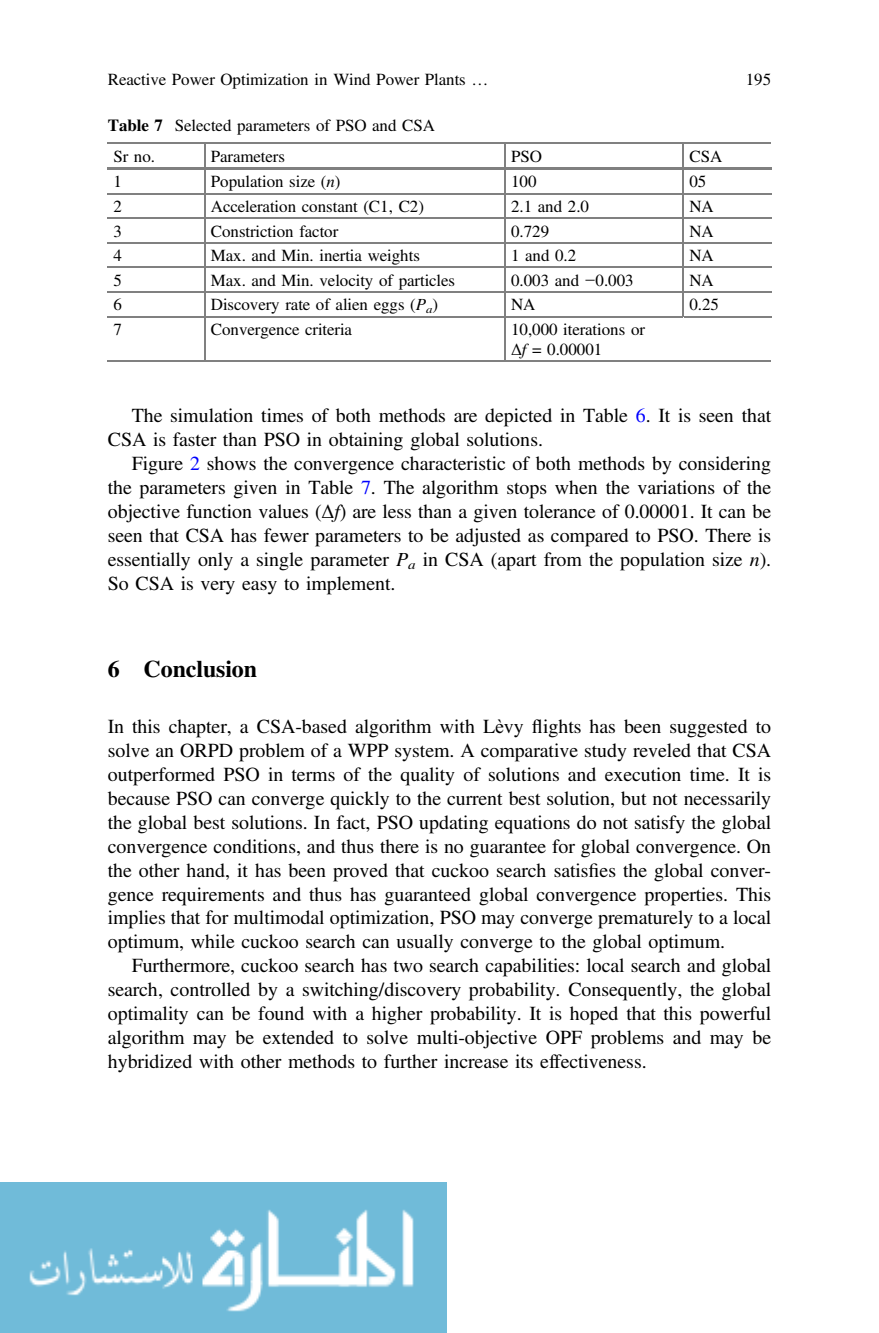
<style>
.page{position:relative;width:879px;height:1333px;background:#fff}
.page>*{position:absolute;margin:0;border:0;box-sizing:border-box;transform-origin:0 0}
.t1{font:24px "Tnhdxx Fnfcdc Adv T Teeee 58 d 9.B";color:#000}
.t2{font:20px/24px "Xvjhxd Kqdqsy Adv TT5 ada 87 cc";color:#000;text-align:justify}
.t3{font:17px/30.6px "Xvjhxd Kqdqsy Adv TT5 ada 87 cc";color:#000}
.s1{font-family:"Xffllh Krfmcq Adv TT3713 a 231"}
.s2{font-family:"Tnhdxx Fnfcdc Adv T Teeee 58 d 9.B"}
.s3{font-family:"Yxjfrr Lttfhy Adv T Tf 2 e 4 df 62.I"}
.s4{font-family:"Ffpxsk Kfmrcw Adv T Tdf 37 bfe 4"}
.s5{font-family:"Yrrmgm Cdlvjn Adv T Tec 369687"}
.s6{color:#00f}
.s7{font-family:"Whlcvk Xlhxdg Adv T Tec 369687"}
.s8{font-family:"Djfffy Cypwvb Adv GTIMES R"}
.s9{font-family:"Qssyvf Lycfdq Adv TT5 ada 87 cc+fb"}
</style>
<div class="page">
<img style="left:0;top:1182px;width:446px;height:150px">
<hr style="left:108px;top:143px;width:663px;height:1px;background:#808080">
<hr style="left:108px;top:361px;width:663px;height:1px;background:#808080">
<hr style="left:108px;top:167px;width:96px;height:2px;background:#808080">
<hr style="left:205px;top:167px;width:299px;height:2px;background:#808080">
<hr style="left:682px;top:144px;width:2px;height:25px;background:#808080">
<hr style="left:505px;top:167px;width:177px;height:2px;background:#808080">
<hr style="left:684px;top:167px;width:87px;height:2px;background:#808080">
<hr style="left:108px;top:193px;width:96px;height:1px;background:#808080">
<hr style="left:205px;top:193px;width:299px;height:1px;background:#808080">
<hr style="left:682px;top:169px;width:2px;height:25px;background:#808080">
<hr style="left:505px;top:193px;width:177px;height:1px;background:#808080">
<hr style="left:684px;top:193px;width:87px;height:1px;background:#808080">
<hr style="left:108px;top:218px;width:96px;height:1px;background:#808080">
<hr style="left:205px;top:218px;width:299px;height:1px;background:#808080">
<hr style="left:682px;top:194px;width:2px;height:25px;background:#808080">
<hr style="left:505px;top:218px;width:177px;height:1px;background:#808080">
<hr style="left:684px;top:218px;width:87px;height:1px;background:#808080">
<hr style="left:108px;top:242px;width:96px;height:1px;background:#808080">
<hr style="left:205px;top:242px;width:299px;height:1px;background:#808080">
<hr style="left:682px;top:219px;width:2px;height:24px;background:#808080">
<hr style="left:505px;top:242px;width:177px;height:1px;background:#808080">
<hr style="left:684px;top:242px;width:87px;height:1px;background:#808080">
<hr style="left:108px;top:267px;width:96px;height:1px;background:#808080">
<hr style="left:205px;top:267px;width:299px;height:1px;background:#808080">
<hr style="left:682px;top:243px;width:2px;height:25px;background:#808080">
<hr style="left:505px;top:267px;width:177px;height:1px;background:#808080">
<hr style="left:684px;top:267px;width:87px;height:1px;background:#808080">
<hr style="left:108px;top:291px;width:96px;height:1px;background:#808080">
<hr style="left:205px;top:291px;width:299px;height:1px;background:#808080">
<hr style="left:682px;top:268px;width:2px;height:24px;background:#808080">
<hr style="left:505px;top:291px;width:177px;height:1px;background:#808080">
<hr style="left:684px;top:291px;width:87px;height:1px;background:#808080">
<svg style="left:204px;top:144px;width:1px;height:173px"></svg>
<hr style="left:108px;top:316px;width:96px;height:1px;background:#808080">
<svg style="left:504px;top:144px;width:1px;height:173px"></svg>
<hr style="left:205px;top:316px;width:299px;height:1px;background:#808080">
<hr style="left:682px;top:292px;width:2px;height:25px;background:#808080">
<hr style="left:505px;top:316px;width:177px;height:1px;background:#808080">
<hr style="left:684px;top:316px;width:87px;height:1px;background:#808080">
<hr style="left:204px;top:317px;width:1px;height:44px;background:#808080">
<hr style="left:504px;top:317px;width:1px;height:44px;background:#808080">
<p class="t3" style="left:108px;top:66px;width:382px">Reactive Power Optimization in Wind Power Plants <span class="s1">…</span></p>
<p class="t3" style="left:746px;top:66px;width:27px">195</p>
<p class="t3" style="left:113px;top:112px;width:323px;text-indent:-6px"><span class="s2">Table 7</span> Selected parameters of PSO and CSA<br>Sr no.</p>
<p class="t3" style="left:211px;top:142px;width:75px">Parameters</p>
<p class="t3" style="left:511px;top:142px;width:32px">PSO</p>
<p class="t3" style="left:689px;top:142px;width:34px">CSA</p>
<p class="t3" style="left:113px;top:168px;width:10px">1</p>
<p class="t3" style="left:211px;top:168px;width:131px">Population size (<span class="s3">n</span>)</p>
<p class="t3" style="left:511px;top:168px;width:27px">100</p>
<p class="t3" style="left:689px;top:168px;width:18px">05</p>
<p class="t3" style="left:113px;top:193px;width:10px">2</p>
<p class="t3" style="left:211px;top:193px;width:214px">Acceleration constant (C1, C2)</p>
<p class="t3" style="left:511px;top:193px;width:79px">2.1 and 2.0</p>
<p class="t3" style="left:689px;top:193px;width:26px">NA</p>
<p class="t3" style="left:113px;top:217px;width:10px">3</p>
<p class="t3" style="left:211px;top:217px;width:129px">Constriction factor</p>
<p class="t3" style="left:511px;top:217px;width:40px">0.729</p>
<p class="t3" style="left:689px;top:217px;width:26px">NA</p>
<p class="t3" style="left:113px;top:242px;width:10px">4</p>
<p class="t3" style="left:211px;top:242px;width:210px">Max. and Min. inertia weights</p>
<p class="t3" style="left:511px;top:242px;width:67px">1 and 0.2</p>
<p class="t3" style="left:689px;top:242px;width:26px">NA</p>
<p class="t3" style="left:113px;top:266px;width:10px">5</p>
<p class="t3" style="left:211px;top:266px;width:246px">Max. and Min. velocity of particles</p>
<p class="t3" style="left:511px;top:266px;width:124px">0.003 and <span class="s4">−</span>0.003</p>
<p class="t3" style="left:689px;top:266px;width:26px">NA</p>
<p class="t3" style="left:113px;top:291px;width:10px">6</p>
<p class="t3" style="left:211px;top:291px;width:228px">Discovery rate of alien eggs (<span class="s3">P</span><sub>a</sub>)</p>
<p class="t3" style="left:511px;top:291px;width:26px">NA</p>
<p class="t3" style="left:689px;top:291px;width:31px">0.25</p>
<p class="t3" style="left:113px;top:316px;width:10px">7</p>
<p class="t3" style="left:211px;top:316px;width:143px">Convergence criteria</p>
<p class="t3" style="left:511px;top:321px;width:135px;line-height:19.8px">10,000 iterations or<br><span class="s5">Δ</span><span class="s3">f</span> = 0.00001</p>
<p class="t2" style="left:108px;top:405px;width:665px;text-indent:24px">The simulation times of both methods are depicted in Table <span class="s6">6</span>. It is seen that<br>CSA is faster than PSO in obtaining global solutions.</p>
<p class="t2" style="left:108px;top:453px;width:665px;text-indent:24px">Figure <span class="s6">2</span> shows the convergence characteristic of both methods by considering the parameters given in Table <span class="s6">7</span>. The algorithm stops when the variations of the objective function values (<span class="s5">Δ</span><span class="s3">f</span>) are less than a given tolerance of 0.00001. It can be seen that CSA has fewer parameters to be adjusted as compared to PSO. There is essentially only a single parameter <span class="s3">P</span><sub>a</sub> in CSA (apart from the population size <span class="s3">n</span>).<br>So CSA is very easy to implement.</p>
<p class="t1" style="left:108px;top:661px;width:151px">6 Conclusion</p>
<p class="t2" style="left:108px;top:716px;width:665px">In this chapter, a CSA-based algorithm with L<span class="s7">è</span>vy <span class="s8">fl</span>ights has been suggested to solve an ORPD problem of a WPP system. A comparative study reveled that CSA outperformed PSO in terms of the quality of solutions and execution time. It is because PSO can converge quickly to the current best solution, but not necessarily the global best solutions. In fact, PSO updating equations do not satisfy the global convergence conditions, and thus there is no guarantee for global convergence. On the other hand, it has been proved that cuckoo search satis<span class="s9">fi</span>es the global conver&shy;gence requirements and thus has guaranteed global convergence properties. This implies that for multimodal optimization, PSO may converge prematurely to a local optimum, while cuckoo search can usually converge to the global optimum.</p>
<p class="t2" style="left:108px;top:955px;width:665px;text-indent:24px">Furthermore, cuckoo search has two search capabilities: local search and global search, controlled by a switching/discovery probability. Consequently, the global optimality can be found with a higher probability. It is hoped that this powerful algorithm may be extended to solve multi-objective OPF problems and may be hybridized with other methods to further increase its effectiveness.</p>
</div>
